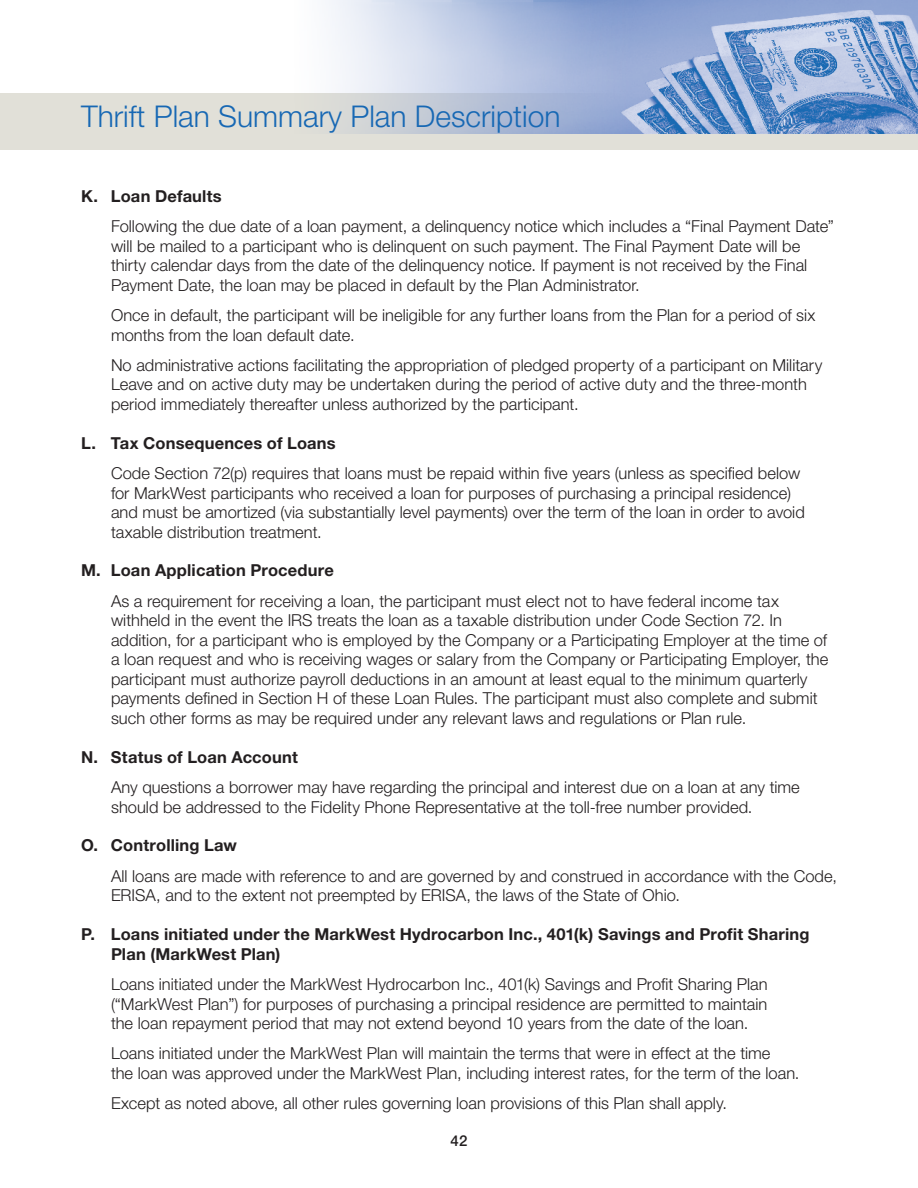
<style>
.page{position:relative;width:918px;height:1188px;background:#fff}
.page>*{position:absolute;margin:0;border:0;box-sizing:border-box;transform-origin:0 0}
.t1{font:300 30px "Helvetica Neue";color:#1768b4}
.Appendix_HD_3_Body{font:300 16.5px/19.5px "Helvetica Neue";color:#231f20}
.Appendix_HD_3{font:700 16.5px/19.5px "Helvetica Neue";letter-spacing:.01em;color:#231f20}
.t2{font:500 15px "Helvetica Neue";color:#231f20}
</style>
<div class="page">
<div style="left:0;top:93px;width:918px;height:57px;background:#e1e0d8"></div>
<img style="left:328px;top:0;width:590px;height:133px">
<h1 class="t1" style="left:81px;top:98px;width:481px">Thrift Plan Summary Plan Description</h1>
<p class="Appendix_HD_3" style="left:81px;top:186px;width:142px">K. Loan Defaults</p>
<p class="Appendix_HD_3_Body" style="left:111px;top:216px;width:725px">Following the due date of a loan payment, a delinquency notice which includes a “Final Payment Date” will be mailed to a participant who is delinquent on such payment. The Final Payment Date will be thirty calendar days from the date of the delinquency notice. If payment is not received by the Final Payment Date, the loan may be placed in default by the Plan Administrator.</p>
<p class="Appendix_HD_3_Body" style="left:111px;top:305px;width:706px">Once in default, the participant will be ineligible for any further loans from the Plan for a period of six months from the loan default date.</p>
<p class="Appendix_HD_3_Body" style="left:111px;top:355px;width:713px">No administrative actions facilitating the appropriation of pledged property of a participant on Military<br>Leave and on active duty may be undertaken during the period of active duty and the three-month period immediately thereafter unless authorized by the participant.</p>
<p class="Appendix_HD_3" style="left:81px;top:433px;width:256px">L. Tax Consequences of Loans</p>
<p class="Appendix_HD_3_Body" style="left:111px;top:463px;width:695px">Code Section 72(p) requires that loans must be repaid within five years (unless as specified below for MarkWest participants who received a loan for purposes of purchasing a principal residence) and must be amortized (via substantially level payments) over the term of the loan in order to avoid taxable distribution treatment.</p>
<p class="Appendix_HD_3" style="left:81px;top:560px;width:254px">M. Loan Application Procedure</p>
<p class="Appendix_HD_3_Body" style="left:111px;top:591px;width:719px">As a requirement for receiving a loan, the participant must elect not to have federal income tax withheld in the event the IRS treats the loan as a taxable distribution under Code Section 72. In addition, for a participant who is employed by the Company or a Participating Employer at the time of a loan request and who is receiving wages or salary from the Company or Participating Employer, the participant must authorize payroll deductions in an amount at least equal to the minimum quarterly payments defined in Section H of these Loan Rules. The participant must also complete and submit such other forms as may be required under any relevant laws and regulations or Plan rule.</p>
<p class="Appendix_HD_3" style="left:81px;top:747px;width:218px">N. Status of Loan Account</p>
<p class="Appendix_HD_3_Body" style="left:111px;top:777px;width:690px">Any questions a borrower may have regarding the principal and interest due on a loan at any time should be addressed to the Fidelity Phone Representative at the toll-free number provided.</p>
<p class="Appendix_HD_3" style="left:81px;top:835px;width:158px">O. Controlling Law</p>
<p class="Appendix_HD_3_Body" style="left:111px;top:866px;width:727px">All loans are made with reference to and are governed by and construed in accordance with the Code,<br>ERISA, and to the extent not preempted by ERISA, the laws of the State of Ohio.</p>
<p class="Appendix_HD_3" style="left:111px;top:924px;width:700px;text-indent:-30px">P. Loans initiated under the MarkWest Hydrocarbon Inc., 401(k) Savings and Profit Sharing<br>Plan (MarkWest Plan)</p>
<p class="Appendix_HD_3_Body" style="left:111px;top:974px;width:658px;text-align:justify">Loans initiated under the MarkWest Hydrocarbon Inc., 401(k) Savings and Profit Sharing Plan (“MarkWest Plan”) for purposes of purchasing a principal residence are permitted to maintain the loan repayment period that may not extend beyond 10 years from the date of the loan.</p>
<p class="Appendix_HD_3_Body" style="left:111px;top:1043px;width:690px">Loans initiated under the MarkWest Plan will maintain the terms that were in effect at the time<br>the loan was approved under the MarkWest Plan, including interest rates, for the term of the loan.</p>
<p class="Appendix_HD_3_Body" style="left:111px;top:1093px;width:618px">Except as noted above, all other rules governing loan provisions of this Plan shall apply.</p>
<p class="t2" style="left:451px;top:1131px;width:18px">42</p>
</div>
